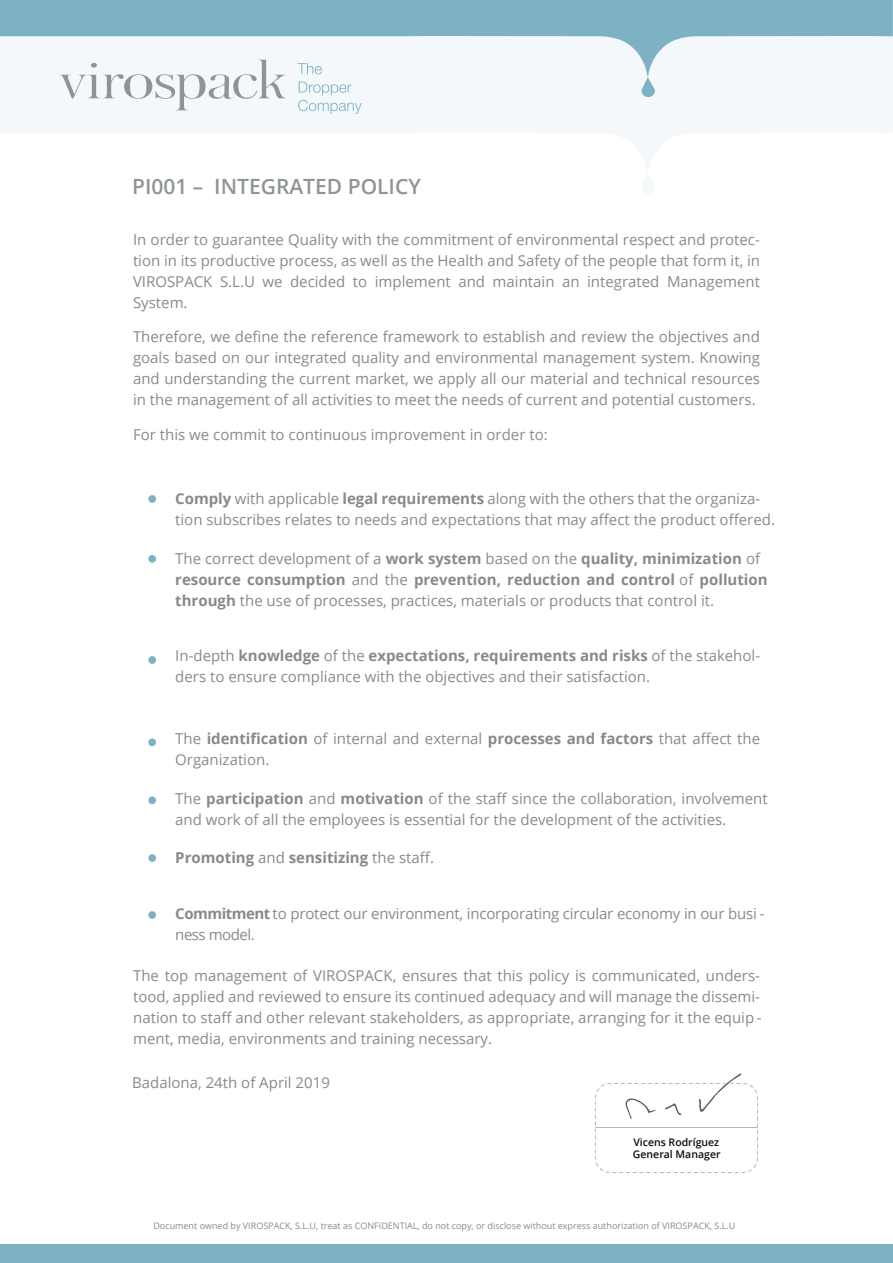
<style>
.page{position:relative;width:893px;height:1263px;background:#fff}
.page>*{position:absolute;margin:0;border:0;box-sizing:border-box;transform-origin:0 0}
.t1{font:600 21px "Open Sans";color:#8f9596}
.t2{font:15px/21px "Open Sans";color:#878a8c}
.t3{font:700 15px "Open Sans";color:#878a8c}
.t4{font:600 10.5px/12px "Open Sans";color:#0a0d11}
.t5{font:9px "Open Sans";color:#878a8c}
.s1{font-weight:700}
.s2{font-weight:400}
</style>
<div class="page">
<img style="left:595px;top:1083px;width:163px;height:90px">
<div style="left:609px;top:1128px;width:134px;height:34px;background:#fff"></div>
<svg style="left:642px;top:176px;width:12px;height:17px"></svg>
<svg style="left:0;top:77px;width:892px;height:93px;fill:#f4f8fa"></svg>
<svg style="left:641px;top:77px;width:14px;height:20px"></svg>
<svg style="left:0;top:0;width:893px;height:77px;fill:#7db1c3"></svg>
<svg style="left:59px;top:60px;width:227px;height:50px"></svg>
<svg style="left:297px;top:63px;width:25px;height:11px"></svg>
<svg style="left:298px;top:82px;width:64px;height:32px"></svg>
<div style="left:148px;top:495px;width:8px;height:8px;background:#7db1c3;border-radius:50%"></div>
<div style="left:148px;top:555px;width:8px;height:8px;background:#7db1c3;border-radius:50%"></div>
<div style="left:148px;top:656px;width:8px;height:8px;background:#7db1c3;border-radius:50%"></div>
<div style="left:148px;top:738px;width:8px;height:8px;background:#7db1c3;border-radius:50%"></div>
<div style="left:148px;top:796px;width:8px;height:8px;background:#7db1c3;border-radius:50%"></div>
<div style="left:148px;top:854px;width:8px;height:8px;background:#7db1c3;border-radius:50%"></div>
<div style="left:148px;top:911px;width:8px;height:8px;background:#7db1c3;border-radius:50%"></div>
<div style="left:0;top:1245px;width:893px;height:18px;background:#7db1c3"></div>
<svg style="left:698px;top:1073px;width:45px;height:40px"></svg>
<svg style="left:624px;top:1097px;width:32px;height:23px"></svg>
<svg style="left:664px;top:1102px;width:18px;height:14px"></svg>
<h1 class="t1" style="left:132px;top:172px;width:290px">PI001 – INTEGRATED POLICY</h1>
<p class="t2" style="left:133px;top:228px;width:629px;text-align:justify">In order to guarantee Quality with the commitment of environmental respect and protec&shy;tion in its productive process, as well as the Health and Safety of the people that form it, in VIROSPACK S.L.U we decided to implement and maintain an integrated Management System.</p>
<p class="t2" style="left:133px;top:326px;width:628px;text-align:justify">Therefore, we define the reference framework to establish and review the objectives and goals based on our integrated quality and environmental management system. Knowing and understanding the current market, we apply all our material and technical resources in the management of all activities to meet the needs of current and potential customers.</p>
<p class="t2" style="left:133px;top:423px;width:416px">For this we commit to continuous improvement in order to:</p>
<p class="t2" style="left:175px;top:487px;width:601px"><span class="s1">Comply</span> with applicable <span class="s1">legal requirements</span> along with the others that the organiza&shy;tion subscribes relates to needs and expectations that may affect the product offered.</p>
<p class="t2" style="left:175px;top:547px;width:594px">The correct development of a <span class="s1">work system</span> based on the <span class="s1">quality, minimization</span> of <span class="s1">resource consumption</span> and the <span class="s1">prevention, reduction and control</span> of <span class="s1">pollution through</span> the use of processes, practices, materials or products that control it.</p>
<p class="t2" style="left:175px;top:645px;width:586px">In-depth <span class="s1">knowledge</span> of the <span class="s1">expectations, requirements and risks</span> of the stakehol&shy;ders to ensure compliance with the objectives and their satisfaction.</p>
<p class="t2" style="left:175px;top:728px;width:586px">The <span class="s1">identification</span> of internal and external <span class="s1">processes and factors</span> that affect the<br>Organization.</p>
<p class="t2" style="left:175px;top:788px;width:594px">The <span class="s1">participation</span> and <span class="s1">motivation</span> of the staff since the collaboration, involvement and work of all the employees is essential for the development of the activities.</p>
<p class="t3" style="left:175px;top:847px;width:260px">Promoting <span class="s2">and</span> sensitizing <span class="s2">the staff.</span></p>
<p class="t2" style="left:175px;top:902px;width:591px"><span class="s1">Commitment</span> to protect our environment, incorporating circular economy in our busi - ness model.</p>
<p class="t2" style="left:133px;top:965px;width:630px;text-align:justify">The top management of VIROSPACK, ensures that this policy is communicated, unders&shy;tood, applied and reviewed to ensure its continued adequacy and will manage the dissemi&shy;nation to staff and other relevant stakeholders, as appropriate, arranging for it the equip - ment, media, environments and training necessary.</p>
<p class="t2" style="left:132px;top:1072px;width:199px">Badalona, 24th of April 2019</p>
<p class="t4" style="left:633px;top:1136px;width:89px">Vicens Rodríguez<br>General Manager</p>
<p class="t5" style="left:153px;top:1219px;width:583px">Document owned by VIROSPACK, S.L.U, treat as CONFIDENTIAL, do not copy, or disclose without express authorization of VIROSPACK, S.L.U</p>
</div>
